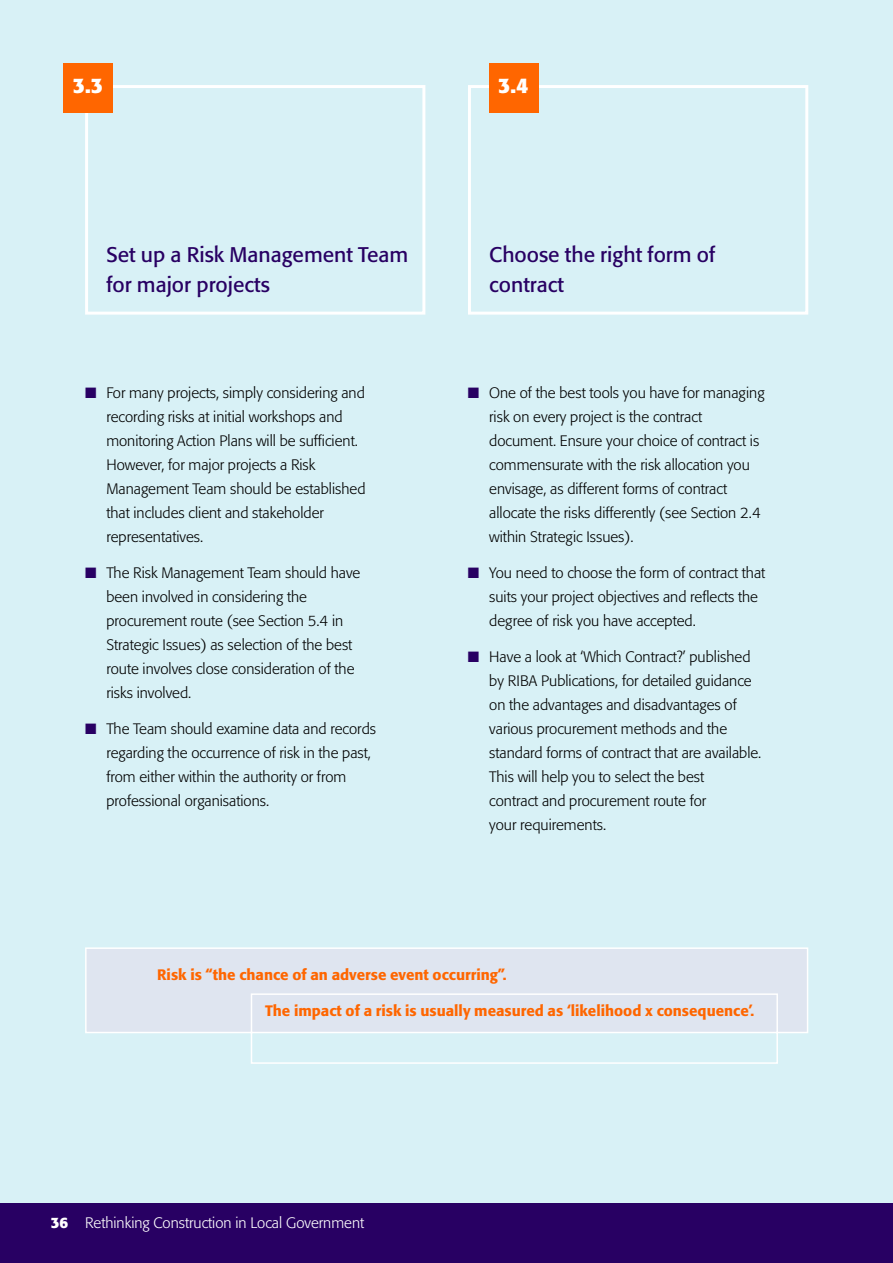
<style>
.page{position:relative;width:893px;height:1263px;background:#fff}
.page>*{position:absolute;margin:0;border:0;box-sizing:border-box;transform-origin:0 0}
.t1{font:21px/30px "Formata";color:#280063}
.t2{font:700 21px "Formata";color:#fff}
.t3{font:300 15px/24px "Formata";color:#000}
.t4{font:500 15px "Formata";color:#f60}
.t5{font:300 15px "Formata";color:#fff}
.s1{color:#280063}
.s2{font-weight:700}
</style>
<div class="page">
<div style="left:0;top:0;width:892px;height:1263px;background:#d8f1f6"></div>
<svg style="left:85px;top:84px;width:724px;height:231px"></svg>
<div style="left:64px;top:64px;width:49px;height:49px;background:#f60"></div>
<div style="left:489px;top:64px;width:49px;height:49px;background:#f60"></div>
<div style="left:0;top:1203px;width:892px;height:60px;background:#280063"></div>
<svg style="left:85px;top:947px;width:724px;height:117px"></svg>
<h1 class="t2" style="left:73px;top:77px;width:32px">3.3</h1>
<h1 class="t2" style="left:498px;top:77px;width:32px">3.4</h1>
<h1 class="t1" style="left:106px;top:241px;width:303px">Set up a Risk Management Team for major projects</h1>
<h1 class="t1" style="left:489px;top:241px;width:227px">Choose the right form of contract</h1>
<p class="t3" style="left:106px;top:382px;width:260px;text-indent:-21px"><span class="s1">■</span> For many projects, simply considering and recording risks at initial workshops and monitoring Action Plans will be sufficient.<br>However, for major projects a Risk Management Team should be established that includes client and stakeholder representatives.</p>
<p class="t3" style="left:106px;top:562px;width:255px;text-indent:-21px"><span class="s1">■</span> The Risk Management Team should have been involved in considering the procurement route (see Section 5.4 in Strategic Issues) as selection of the best route involves close consideration of the risks involved.</p>
<p class="t3" style="left:106px;top:718px;width:271px;text-indent:-21px"><span class="s1">■</span> The Team should examine data and records regarding the occurrence of risk in the past, from either within the authority or from professional organisations.</p>
<p class="t3" style="left:489px;top:382px;width:277px;text-indent:-21px"><span class="s1">■</span> One of the best tools you have for managing risk on every project is the contract document. Ensure your choice of contract is commensurate with the risk allocation you envisage, as different forms of contract allocate the risks differently (see Section 2.4 within Strategic Issues).</p>
<p class="t3" style="left:489px;top:562px;width:277px;text-indent:-21px"><span class="s1">■</span> You need to choose the form of contract that suits your project objectives and reflects the degree of risk you have accepted.</p>
<p class="t3" style="left:489px;top:646px;width:274px;text-indent:-21px"><span class="s1">■</span> Have a look at ‘Which Contract?’ published by RIBA Publications, for detailed guidance on the advantages and disadvantages of various procurement methods and the standard forms of contract that are available.<br>This will help you to select the best<br>contract and procurement route for<br>your requirements.</p>
<p class="t4" style="left:157px;top:969px;width:351px">Risk is “the chance of an adverse event occurring”.</p>
<p class="t4" style="left:265px;top:1005px;width:490px">The impact of a risk is usually measured as ‘likelihood x consequence’.</p>
<p class="t5" style="left:51px;top:1216px;width:315px"><span class="s2">36</span> Rethinking Construction in Local Government</p>
</div>
